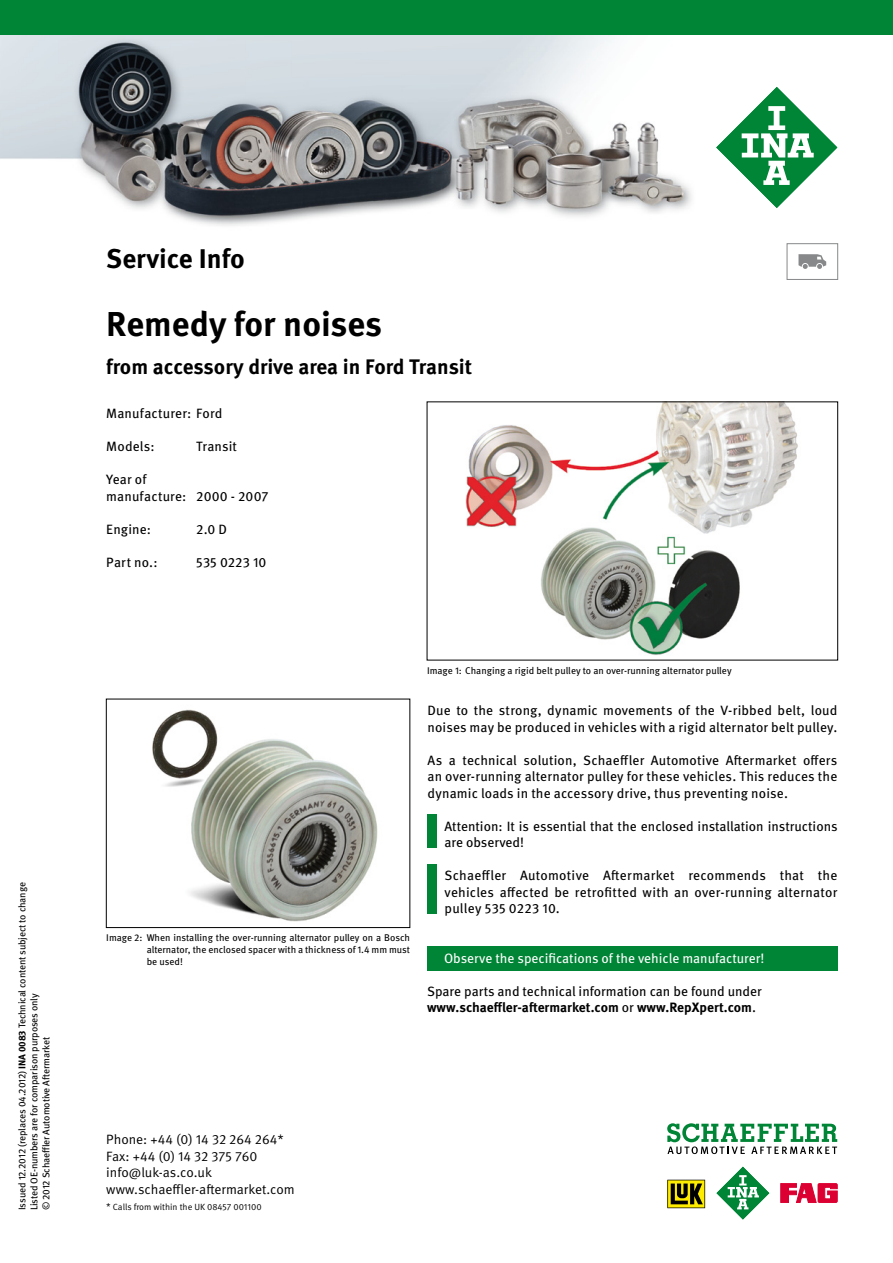
<style>
.page{position:relative;width:893px;height:1263px;background:#fff}
.page>*{position:absolute;margin:0;border:0;box-sizing:border-box;transform-origin:0 0}
.t1{font:700 34.5px "Meta Pro";color:#000}
.t2{font:700 27px "Meta Pro";color:#000}
.t3{font:700 21px "Meta Pro";letter-spacing:-.01em;color:#000}
.t4{font:13.5px/16.5px "Meta Pro";letter-spacing:.01em;color:#000}
.t5{font:13.5px/16.5px "Meta Pro Norm";color:#000}
.t6{font:13.5px "Meta Pro";color:#fff}
.t7{font:9.75px/12px "Meta Pro";letter-spacing:-.01em;color:#000;text-align:justify}
.t8{font:9px "Meta Pro Norm";color:#000}
.s1{font-weight:700}
.s2{font-size:9.75px}
</style>
<div class="page">
<div style="left:427px;top:814px;width:9px;height:33px;background:#008436"></div>
<img style="left:465px;top:404px;width:333px;height:251px">
<div style="left:427px;top:864px;width:9px;height:49px;background:#008436"></div>
<img style="left:152px;top:709px;width:226px;height:213px">
<div style="left:106px;top:699px;width:304px;height:229px;border:1px solid #000"></div>
<div style="left:427px;top:946px;width:411px;height:25px;background:#008436"></div>
<div style="left:787px;top:243px;width:51px;height:37px;border:1px solid #87888a"></div>
<svg style="left:798px;top:254px;width:28px;height:15px"></svg>
<img style="left:0;top:34px;width:893px;height:192px">
<svg style="left:667px;top:1180px;width:38px;height:28px"></svg>
<svg style="left:781px;top:1183px;width:56px;height:19px"></svg>
<svg style="left:716px;top:1166px;width:54px;height:54px"></svg>
<svg style="left:667px;top:1123px;width:170px;height:31px"></svg>
<svg style="left:715px;top:85px;width:124px;height:124px"></svg>
<div style="left:0;top:0;width:893px;height:34px;background:#008436"></div>
<p class="t7" style="left:15px;top:1210px;width:330px;text-align:left;rotate:-90deg">Issued 12.2012 (replaces 04.2012) <span class="s1">INA 0083</span> Technical content subject to change<br>Listed OE-numbers are for comparison purposes only<br>© 2012 Schaeffler Automotive Aftermarket</p>
<h2 class="t2" style="left:106px;top:238px;width:140px">Service Info</h2>
<h1 class="t1" style="left:106px;top:297px;width:277px">Remedy for noises</h1>
<h3 class="t3" style="left:106px;top:350px;width:367px">from accessory drive area in Ford Transit</h3>
<p class="t4" style="left:106px;top:404px;width:118px">Manufacturer: Ford</p>
<p class="t4" style="left:106px;top:437px;width:50px">Models:</p>
<p class="t4" style="left:196px;top:437px;width:42px">Transit</p>
<p class="t4" style="left:106px;top:470px;width:164px">Year of<br>manufacture: 2000 - 2007</p>
<p class="t4" style="left:106px;top:520px;width:46px">Engine:</p>
<p class="t4" style="left:196px;top:520px;width:32px">2.0 D</p>
<p class="t4" style="left:106px;top:553px;width:53px">Part no.:</p>
<p class="t4" style="left:196px;top:553px;width:72px">535 0223 10</p>
<p class="t7" style="left:147px;top:931px;width:265px;text-indent:-40px">Image 2: When installing the over-running alternator pulley on a Bosch alternator, the enclosed spacer with a thickness of 1.4 mm must be used!</p>
<p class="t7" style="left:427px;top:664px;width:306px">Image 1: Changing a rigid belt pulley to an over-running alternator pulley</p>
<p class="t4" style="left:427px;top:701px;width:411px">Due to the strong, dynamic movements of the V-ribbed belt, loud noises may be produced in vehicles with a rigid alternator belt pulley.</p>
<p class="t4" style="left:427px;top:751px;width:411px;text-align:justify">As a technical solution, Schaeffler Automotive Aftermarket offers an over-running alternator pulley for these vehicles. This reduces the dynamic loads in the accessory drive, thus preventing noise.</p>
<p class="t4" style="left:444px;top:817px;width:395px">Attention: It is essential that the enclosed installation instructions are observed!</p>
<p class="t4" style="left:444px;top:866px;width:394px;text-align:justify">Schaeffler Automotive Aftermarket recommends that the vehicles affected be retrofitted with an over-running alternator pulley 535 0223 10.</p>
<p class="t6" style="left:444px;top:948px;width:322px">Observe the specifications of the vehicle manufacturer!</p>
<p class="t4" style="left:427px;top:982px;width:336px">Spare parts and technical information can be found under <span class="s1">www.schaeffler-aftermarket.com</span> or <span class="s1">www.RepXpert.com</span>.</p>
<p class="t5" style="left:106px;top:1130px;width:190px">Phone: +44 (0) 14 32 264 264*<br>Fax: +44 (0) 14 32 375 760 info@luk-as.co.uk www.schaeffler-aftermarket.com</p>
<p class="t8" style="left:106px;top:1200px;width:157px"><span class="s2">*</span> Calls from within the UK 08457 001100</p>
</div>
